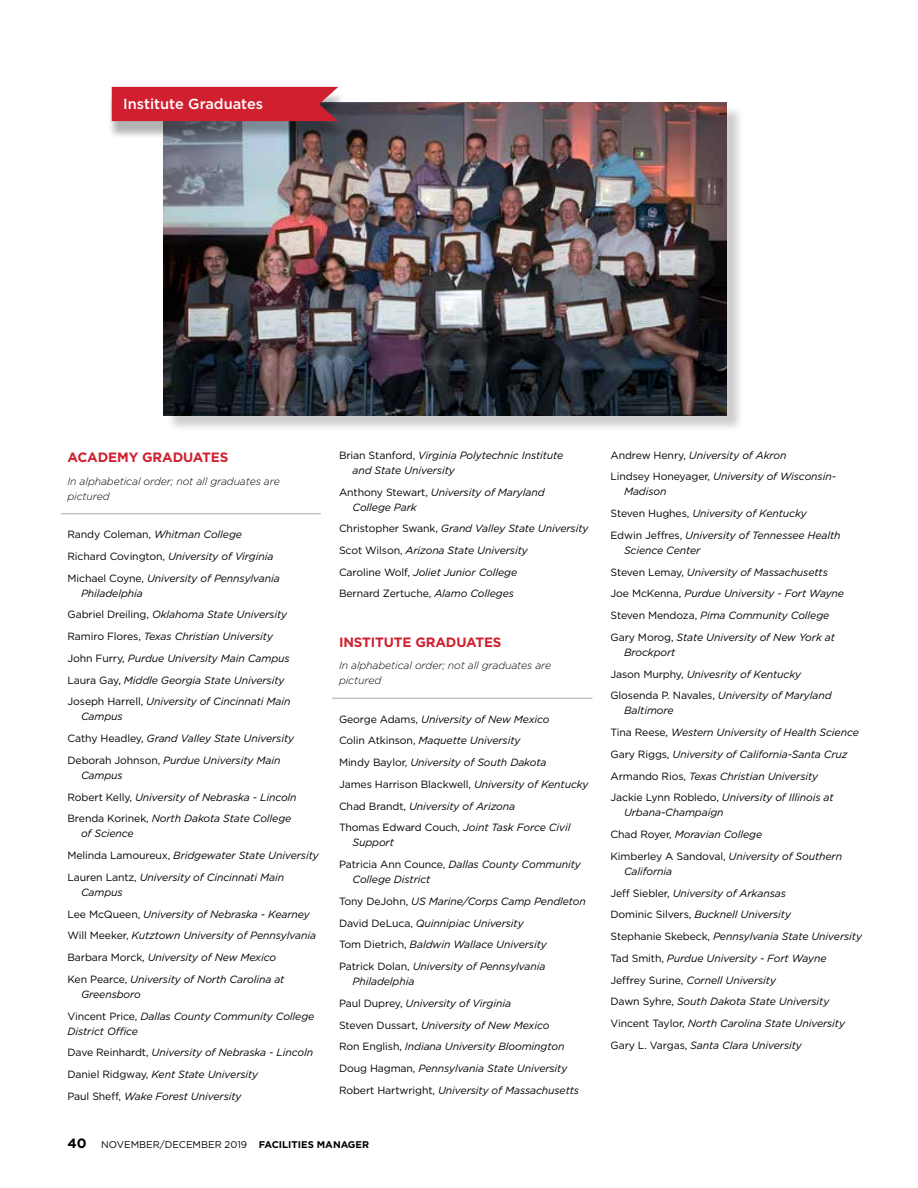
<style>
.page{position:relative;width:918px;height:1188px;background:#fff}
.page>*{position:absolute;margin:0;border:0;box-sizing:border-box;transform-origin:0 0}
.t1{font:500 14.55px "Gotham";color:#fff}
.t2{font:700 13.5px "Gotham";letter-spacing:-.01em;color:#d0202f}
.t3{font:700 13.5px "Gotham";color:#000}
.t4{font:italic 10.5px/21.8px "Gotham";letter-spacing:-.01em;color:#000}
.t5{font:italic 300 10.5px/15px "Gotham";letter-spacing:-.01em;color:#000}
.t6{font:9.75px "Gotham";color:#000}
.s1{font-style:normal}
.s2{font-weight:700}
</style>
<div class="page">
<div style="left:166px;top:105px;width:578px;height:328px;background:#000;opacity:.2"></div>
<img style="left:164px;top:103px;width:563px;height:312px">
<hr style="left:61px;top:513px;width:260px;height:1px;background:#a7a9ac">
<hr style="left:332px;top:698px;width:260px;height:1px;background:#a7a9ac">
<div style="left:108px;top:92px;width:238px;height:48px;background:#000;opacity:.3"></div>
<div style="left:112px;top:87px;width:226px;height:34px;background:#d0202f"></div>
<h1 class="t1" style="left:123px;top:94px;width:141px">Institute Graduates</h1>
<p class="t2" style="left:68px;top:449px;width:162px">ACADEMY GRADUATES</p>
<p class="t5" style="left:68px;top:473px;width:214px">In alphabetical order; not all graduates are pictured</p>
<p class="t4" style="left:68px;top:523px;width:214px"><span class="s1">Randy Coleman,</span> Whitman College<br><span class="s1">Richard Covington,</span> University of Virginia<br><span class="s1">Michael Coyne,</span> University of Pennsylvania</p>
<p class="t4" style="left:68px;top:582px;width:225px;text-indent:14px">Philadelphia<br><span class="s1">Gabriel Dreiling,</span> Oklahoma State University <span class="s1">Ramiro Flores,</span> Texas Christian University <span class="s1">John Furry,</span> Purdue University Main Campus <span class="s1">Laura Gay,</span> Middle Georgia State University <span class="s1">Joseph Harrell,</span> University of Cincinnati Main</p>
<p class="t4" style="left:68px;top:706px;width:228px;text-indent:14px">Campus<br><span class="s1">Cathy Headley,</span> Grand Valley State University<br><span class="s1">Deborah Johnson,</span> Purdue University Main</p>
<p class="t4" style="left:68px;top:764px;width:231px;text-indent:14px">Campus<br><span class="s1">Robert Kelly,</span> University of Nebraska - Lincoln<br><span class="s1">Brenda Korinek,</span> North Dakota State College</p>
<p class="t4" style="left:68px;top:823px;width:253px;text-indent:14px">of Science<br><span class="s1">Melinda Lamoureux,</span> Bridgewater State University<br><span class="s1">Lauren Lantz,</span> University of Cincinnati Main</p>
<p class="t4" style="left:68px;top:881px;width:250px;text-indent:14px">Campus<br><span class="s1">Lee McQueen,</span> University of Nebraska - Kearney <span class="s1">Will Meeker,</span> Kutztown University of Pennsylvania <span class="s1">Barbara Morck,</span> University of New Mexico<br><span class="s1">Ken Pearce,</span> University of North Carolina at</p>
<p class="t4" style="left:68px;top:983px;width:248px;text-indent:14px">Greensboro<br><span class="s1">Vincent Price,</span> Dallas County Community College</p>
<p class="t4" style="left:68px;top:1020px;width:247px">District Office<br><span class="s1">Dave Reinhardt,</span> University of Nebraska - Lincoln <span class="s1">Daniel Ridgway,</span> Kent State University<br><span class="s1">Paul Sheff,</span> Wake Forest University</p>
<p class="t4" style="left:353px;top:447px;width:212px;line-height:15px;text-indent:-14px"><span class="s1">Brian Stanford,</span> Virginia Polytechnic Institute and State University</p>
<p class="t4" style="left:353px;top:484px;width:194px;line-height:15px;text-indent:-14px"><span class="s1">Anthony Stewart,</span> University of Maryland<br>College Park</p>
<p class="t4" style="left:339px;top:517px;width:251px"><span class="s1">Christopher Swank,</span> Grand Valley State University <span class="s1">Scot Wilson,</span> Arizona State University<br><span class="s1">Caroline Wolf,</span> Joliet Junior College<br><span class="s1">Bernard Zertuche,</span> Alamo Colleges</p>
<p class="t2" style="left:339px;top:633px;width:164px">INSTITUTE GRADUATES</p>
<p class="t5" style="left:339px;top:658px;width:214px">In alphabetical order; not all graduates are pictured</p>
<p class="t4" style="left:339px;top:708px;width:251px"><span class="s1">George Adams,</span> University of New Mexico<br><span class="s1">Colin Atkinson,</span> Maquette University<br><span class="s1">Mindy Baylor,</span> University of South Dakota<br><span class="s1">James Harrison Blackwell,</span> University of Kentucky <span class="s1">Chad Brandt,</span> University of Arizona<br><span class="s1">Thomas Edward Couch,</span> Joint Task Force Civil</p>
<p class="t4" style="left:339px;top:832px;width:243px;text-indent:14px">Support<br><span class="s1">Patricia Ann Counce,</span> Dallas County Community</p>
<p class="t4" style="left:339px;top:868px;width:248px;text-indent:14px">College District<br><span class="s1">Tony DeJohn,</span> US Marine/Corps Camp Pendleton <span class="s1">David DeLuca,</span> Quinnipiac University<br><span class="s1">Tom Dietrich,</span> Baldwin Wallace University<br><span class="s1">Patrick Dolan,</span> University of Pennsylvania</p>
<p class="t4" style="left:339px;top:970px;width:242px;text-indent:14px">Philadelphia<br><span class="s1">Paul Duprey,</span> University of Virginia<br><span class="s1">Steven Dussart,</span> University of New Mexico<br><span class="s1">Ron English,</span> Indiana University Bloomington <span class="s1">Doug Hagman,</span> Pennsylvania State University <span class="s1">Robert Hartwright,</span> University of Massachusetts</p>
<p class="t3" style="left:68px;top:1134px;width:21px">40</p>
<p class="t6" style="left:101px;top:1138px;width:269px">NOVEMBER/DECEMBER 2019 <span class="s2">FACILITIES MANAGER</span></p>
<p class="t4" style="left:610px;top:444px;width:227px"><span class="s1">Andrew Henry,</span> University of Akron<br><span class="s1">Lindsey Honeyager,</span> University of Wisconsin-</p>
<p class="t4" style="left:610px;top:481px;width:232px;text-indent:14px">Madison<br><span class="s1">Steven Hughes,</span> University of Kentucky<br><span class="s1">Edwin Jeffres,</span> University of Tennessee Health</p>
<p class="t4" style="left:610px;top:539px;width:235px;text-indent:14px">Science Center<br><span class="s1">Steven Lemay,</span> University of Massachusetts <span class="s1">Joe McKenna,</span> Purdue University - Fort Wayne <span class="s1">Steven Mendoza,</span> Pima Community College <span class="s1">Gary Morog,</span> State University of New York at</p>
<p class="t4" style="left:610px;top:641px;width:223px;text-indent:14px">Brockport<br><span class="s1">Jason Murphy,</span> Univesrity of Kentucky<br><span class="s1">Glosenda P. Navales,</span> University of Maryland</p>
<p class="t4" style="left:610px;top:700px;width:250px;text-indent:14px">Baltimore<br><span class="s1">Tina Reese,</span> Western University of Health Science <span class="s1">Gary Riggs,</span> University of California-Santa Cruz <span class="s1">Armando Rios,</span> Texas Christian University<br><span class="s1">Jackie Lynn Robledo,</span> University of Illinois at</p>
<p class="t4" style="left:610px;top:802px;width:233px;text-indent:14px">Urbana-Champaign<br><span class="s1">Chad Royer,</span> Moravian College<br><span class="s1">Kimberley A Sandoval,</span> University of Southern</p>
<p class="t4" style="left:610px;top:860px;width:253px;text-indent:14px">California<br><span class="s1">Jeff Siebler,</span> University of Arkansas<br><span class="s1">Dominic Silvers,</span> Bucknell University<br><span class="s1">Stephanie Skebeck,</span> Pennsylvania State University <span class="s1">Tad Smith,</span> Purdue University - Fort Wayne <span class="s1">Jeffrey Surine,</span> Cornell University<br><span class="s1">Dawn Syhre,</span> South Dakota State University <span class="s1">Vincent Taylor,</span> North Carolina State University <span class="s1">Gary L. Vargas,</span> Santa Clara University</p>
</div>
